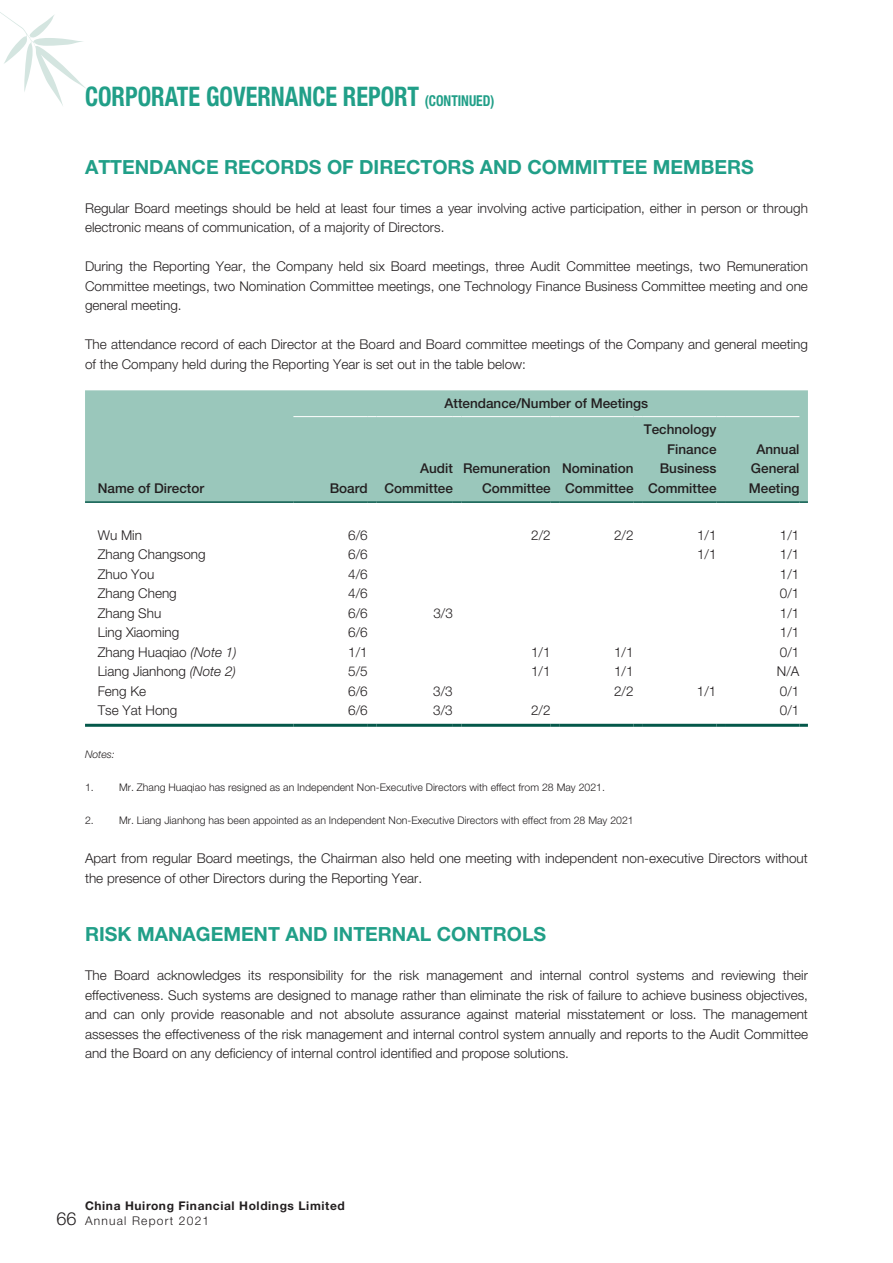
<style>
.page{position:relative;width:893px;height:1263px;background:#fff}
.page>*{position:absolute;margin:0;border:0;box-sizing:border-box;transform-origin:0 0}
.t1{font:700 condensed 27px "Helvetica Neue LT Std";color:#219f88;scale:.9 1}
.t2{font:700 19.5px "Helvetica Neue LT Std";color:#219f88}
.t3{font:300 18px "Helvetica Neue LT Std";color:#231f20}
.t4{font:300 13.5px/19.5px "Helvetica Neue LT Std";color:#231f20}
.t5{font:500 13.5px/19.5px "Helvetica Neue LT Std";color:#231f20;text-align:right}
.t6{font:700 12px "Helvetica Neue LT Std";letter-spacing:.05em;color:#231f20}
.t7{font:300 12px "Helvetica Neue LT Std";letter-spacing:.1em;color:#231f20}
.t8{font:300 10.5px "Helvetica Neue LT Std";color:#231f20}
.t9{font:italic 300 10.5px "Helvetica Neue LT Std";color:#231f20}
.s1{font-size:15px}
.s2{font-style:italic}
</style>
<div class="page">
<svg style="left:0;top:12px;width:87px;height:94px"></svg>
<div style="left:85px;top:390px;width:723px;height:111px;background:#9ac7bb"></div>
<hr style="left:85px;top:724px;width:208px;height:3px;background:#05584a">
<hr style="left:293px;top:724px;width:75px;height:3px;background:#05584a">
<svg style="left:368px;top:724px;width:8px;height:3px"></svg>
<hr style="left:376px;top:724px;width:77px;height:3px;background:#05584a">
<svg style="left:453px;top:724px;width:8px;height:3px"></svg>
<hr style="left:461px;top:724px;width:90px;height:3px;background:#05584a">
<svg style="left:551px;top:724px;width:8px;height:3px"></svg>
<hr style="left:559px;top:724px;width:75px;height:3px;background:#05584a">
<svg style="left:634px;top:724px;width:8px;height:3px"></svg>
<hr style="left:642px;top:724px;width:74px;height:3px;background:#05584a">
<svg style="left:716px;top:724px;width:9px;height:3px"></svg>
<hr style="left:725px;top:724px;width:74px;height:3px;background:#05584a">
<svg style="left:799px;top:724px;width:9px;height:3px"></svg>
<hr style="left:85px;top:501px;width:208px;height:2px;background:#05584a">
<hr style="left:293px;top:501px;width:75px;height:2px;background:#05584a">
<svg style="left:368px;top:501px;width:8px;height:2px"></svg>
<hr style="left:376px;top:501px;width:77px;height:2px;background:#05584a">
<svg style="left:453px;top:501px;width:8px;height:2px"></svg>
<hr style="left:461px;top:501px;width:90px;height:2px;background:#05584a">
<svg style="left:551px;top:501px;width:8px;height:2px"></svg>
<hr style="left:559px;top:501px;width:75px;height:2px;background:#05584a">
<svg style="left:634px;top:501px;width:8px;height:2px"></svg>
<hr style="left:642px;top:501px;width:74px;height:2px;background:#05584a">
<svg style="left:716px;top:501px;width:9px;height:2px"></svg>
<hr style="left:725px;top:501px;width:74px;height:2px;background:#05584a">
<svg style="left:799px;top:501px;width:9px;height:2px"></svg>
<hr style="left:293px;top:416px;width:75px;height:1px;background:#fff">
<hr style="left:376px;top:416px;width:77px;height:1px;background:#fff">
<hr style="left:461px;top:416px;width:90px;height:1px;background:#fff">
<hr style="left:559px;top:416px;width:75px;height:1px;background:#fff">
<hr style="left:642px;top:416px;width:74px;height:1px;background:#fff">
<hr style="left:725px;top:416px;width:74px;height:1px;background:#fff">
<h1 class="t1" style="left:85px;top:80px;width:456px">CORPORATE GOVERNANCE REPORT <span class="s1">(CONTINUED)</span></h1>
<h2 class="t2" style="left:85px;top:154px;width:670px">ATTENDANCE RECORDS OF DIRECTORS AND COMMITTEE MEMBERS</h2>
<p class="t4" style="left:85px;top:198px;width:724px">Regular Board meetings should be held at least four times a year involving active participation, either in person or through electronic means of communication, of a majority of Directors.</p>
<p class="t4" style="left:85px;top:256px;width:724px;text-align:justify">During the Reporting Year, the Company held six Board meetings, three Audit Committee meetings, two Remuneration Committee meetings, two Nomination Committee meetings, one Technology Finance Business Committee meeting and one general meeting.</p>
<p class="t4" style="left:85px;top:334px;width:724px">The attendance record of each Director at the Board and Board committee meetings of the Company and general meeting of the Company held during the Reporting Year is set out in the table below:</p>
<p class="t5" style="left:445px;top:393px;width:205px">Attendance/Number of Meetings</p>
<p class="t5" style="left:98px;top:478px;width:108px">Name of Director</p>
<p class="t5" style="left:330px;top:478px;width:40px">Board</p>
<p class="t5" style="left:384px;top:458px;width:70px">Audit<br>Committee</p>
<p class="t5" style="left:463px;top:458px;width:89px">Remuneration<br>Committee</p>
<p class="t5" style="left:562px;top:458px;width:73px;text-align:left">Nomination<br>Committee</p>
<p class="t5" style="left:644px;top:419px;width:74px">Technology<br>Finance<br>Business<br>Committee</p>
<p class="t5" style="left:749px;top:439px;width:52px;text-align:center">Annual<br>General<br>Meeting</p>
<p class="t4" style="left:98px;top:525px;width:46px">Wu Min</p>
<p class="t4" style="left:348px;top:525px;width:21px">6/6</p>
<p class="t4" style="left:531px;top:525px;width:21px">2/2</p>
<p class="t4" style="left:614px;top:525px;width:21px">2/2</p>
<p class="t4" style="left:697px;top:525px;width:21px">1/1</p>
<p class="t4" style="left:780px;top:525px;width:21px">1/1</p>
<p class="t4" style="left:98px;top:544px;width:109px">Zhang Changsong</p>
<p class="t4" style="left:348px;top:544px;width:21px">6/6</p>
<p class="t4" style="left:697px;top:544px;width:21px">1/1</p>
<p class="t4" style="left:780px;top:544px;width:21px">1/1</p>
<p class="t4" style="left:98px;top:564px;width:58px">Zhuo You</p>
<p class="t4" style="left:348px;top:564px;width:21px">4/6</p>
<p class="t4" style="left:780px;top:564px;width:21px">1/1</p>
<p class="t4" style="left:98px;top:583px;width:81px">Zhang Cheng</p>
<p class="t4" style="left:348px;top:583px;width:21px">4/6</p>
<p class="t4" style="left:780px;top:583px;width:21px">0/1</p>
<p class="t4" style="left:98px;top:603px;width:65px">Zhang Shu</p>
<p class="t4" style="left:348px;top:603px;width:21px">6/6</p>
<p class="t4" style="left:433px;top:603px;width:21px">3/3</p>
<p class="t4" style="left:780px;top:603px;width:21px">1/1</p>
<p class="t4" style="left:98px;top:622px;width:83px">Ling Xiaoming</p>
<p class="t4" style="left:348px;top:622px;width:21px">6/6</p>
<p class="t4" style="left:780px;top:622px;width:21px">1/1</p>
<p class="t4" style="left:98px;top:642px;width:141px">Zhang Huaqiao <span class="s2">(Note 1)</span></p>
<p class="t4" style="left:348px;top:642px;width:21px">1/1</p>
<p class="t4" style="left:531px;top:642px;width:21px">1/1</p>
<p class="t4" style="left:614px;top:642px;width:21px">1/1</p>
<p class="t4" style="left:780px;top:642px;width:21px">0/1</p>
<p class="t4" style="left:98px;top:661px;width:140px">Liang Jianhong <span class="s2">(Note 2)</span></p>
<p class="t4" style="left:348px;top:661px;width:21px">5/5</p>
<p class="t4" style="left:531px;top:661px;width:21px">1/1</p>
<p class="t4" style="left:614px;top:661px;width:21px">1/1</p>
<p class="t4" style="left:777px;top:661px;width:24px">N/A</p>
<p class="t4" style="left:98px;top:681px;width:50px">Feng Ke</p>
<p class="t4" style="left:348px;top:681px;width:21px">6/6</p>
<p class="t4" style="left:433px;top:681px;width:21px">3/3</p>
<p class="t4" style="left:614px;top:681px;width:21px">2/2</p>
<p class="t4" style="left:697px;top:681px;width:21px">1/1</p>
<p class="t4" style="left:780px;top:681px;width:21px">0/1</p>
<p class="t4" style="left:98px;top:700px;width:81px">Tse Yat Hong</p>
<p class="t4" style="left:348px;top:700px;width:21px">6/6</p>
<p class="t4" style="left:433px;top:700px;width:21px">3/3</p>
<p class="t4" style="left:531px;top:700px;width:21px">2/2</p>
<p class="t4" style="left:780px;top:700px;width:21px">0/1</p>
<p class="t9" style="left:85px;top:748px;width:31px">Notes:</p>
<p class="t8" style="left:85px;top:781px;width:10px">1.</p>
<p class="t8" style="left:119px;top:781px;width:487px">Mr. Zhang Huaqiao has resigned as an Independent Non-Executive Directors with effect from 28 May 2021.</p>
<p class="t8" style="left:85px;top:814px;width:10px">2.</p>
<p class="t8" style="left:119px;top:814px;width:516px">Mr. Liang Jianhong has been appointed as an Independent Non-Executive Directors with effect from 28 May 2021</p>
<p class="t4" style="left:85px;top:848px;width:724px">Apart from regular Board meetings, the Chairman also held one meeting with independent non-executive Directors without the presence of other Directors during the Reporting Year.</p>
<h2 class="t2" style="left:85px;top:922px;width:463px">RISK MANAGEMENT AND INTERNAL CONTROLS</h2>
<p class="t4" style="left:85px;top:965px;width:724px;text-align:justify">The Board acknowledges its responsibility for the risk management and internal control systems and reviewing their effectiveness. Such systems are designed to manage rather than eliminate the risk of failure to achieve business objectives, and can only provide reasonable and not absolute assurance against material misstatement or loss. The management assesses the effectiveness of the risk management and internal control system annually and reports to the Audit Committee and the Board on any deficiency of internal control identified and propose solutions.</p>
<h3 class="t3" style="left:57px;top:1207px;width:22px">66</h3>
<p class="t6" style="left:85px;top:1198px;width:261px">China Huirong Financial Holdings Limited</p>
<p class="t7" style="left:85px;top:1213px;width:126px">Annual Report 2021</p>
</div>
